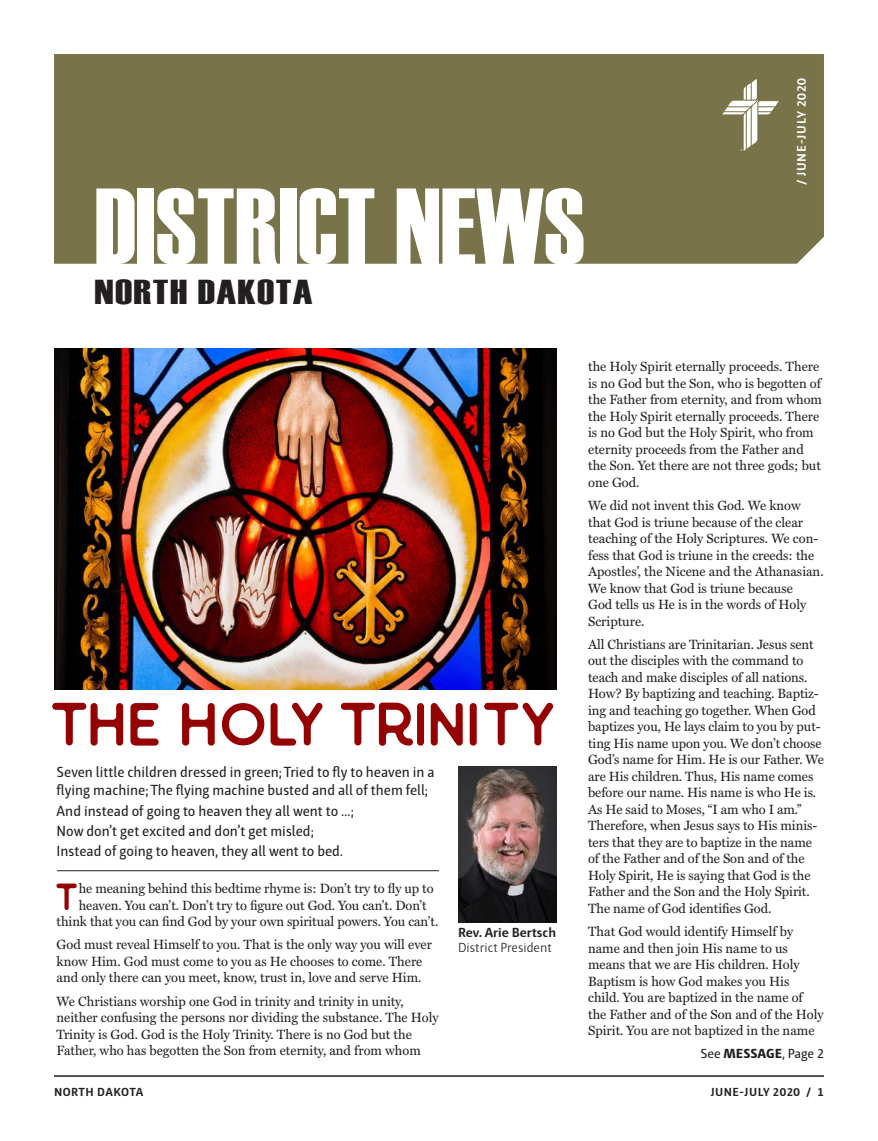
<style>
.page{position:relative;width:878px;height:1141px;background:#fff}
.page>*{position:absolute;margin:0;border:0;box-sizing:border-box;transform-origin:0 0}
.t1{font:108px "Haettenschweiler";color:#fff}
.Submissions_Body_Tex{font:60px "Minimalust";letter-spacing:.01em;color:#940202}
.Body_Text{font:36.75px "Minimalust";color:#940202}
.District_Locations_M{font:34.5px "Haettenschweiler";letter-spacing:.03em;color:#231f20;scale:1.3 1}
.Body_Text-2{font:15px/18px "Haptic";color:#231f20}
.Body_Text-3{font:13.5px/16.5px "Miller Text";color:#231f20}
.Photo_Text{font:13.5px "Haptic Light 0 wt";color:#231f20}
.Headline{font:13.5px "Haptic";color:#231f20}
.Photo_Text-2{font:700 13.5px "Haptic";color:#231f20}
.Date_Masthead{font:700 12.75px "Haptic";letter-spacing:.06em;color:#fff}
.t2{font:700 12px "Haptic";letter-spacing:.04em;color:#231f20}
.s1{font-weight:800}
</style>
<div class="page">
<div style="left:54px;top:54px;width:770px;height:210px;background:#787348"></div>
<svg style="left:722px;top:79px;width:56px;height:72px"></svg>
<hr style="left:54px;top:1075px;width:770px;height:2px;background:#231f20">
<img style="left:458px;top:766px;width:98px;height:156px">
<img style="left:54px;top:349px;width:502px;height:340px">
<hr style="left:57px;top:870px;width:382px;height:1px;background:#231f20">
<h1 class="t1" style="left:94px;top:165px;width:492px">DISTRICT NEWS</h1>
<p class="District_Locations_M" style="left:94px;top:272px;width:169px">NORTH DAKOTA</p>
<p class="Date_Masthead" style="left:794px;top:185px;width:109px;rotate:-90deg">/ JUNE-JULY 2020</p>
<p class="Submissions_Body_Tex" style="left:57px;top:681px;width:504px">THE HOLY TRINITY</p>
<p class="Body_Text-2" style="left:57px;top:763px;width:379px">Seven little children dressed in green; Tried to fly to heaven in a flying machine; The flying machine busted and all of them fell;</p>
<p class="Body_Text-2" style="left:57px;top:801px;width:299px">And instead of going to heaven they all went to …;</p>
<p class="Body_Text-2" style="left:57px;top:822px;width:259px">Now don’t get excited and don’t get misled;</p>
<p class="Body_Text-2" style="left:57px;top:842px;width:288px">Instead of going to heaven, they all went to bed.</p>
<p class="Body_Text" style="left:59px;top:870px;width:21px">T</p>
<p class="Body_Text-3" style="left:79px;top:880px;width:356px">he meaning behind this bedtime rhyme is: Don’t try to fly up to</p>
<p class="Body_Text-3" style="left:79px;top:897px;width:349px">heaven. You can’t. Don’t try to figure out God. You can’t. Don’t</p>
<p class="Body_Text-3" style="left:57px;top:913px;width:383px">think that you can find God by your own spiritual powers. You can’t.</p>
<p class="Body_Text-3" style="left:57px;top:937px;width:377px">God must reveal Himself to you. That is the only way you will ever know Him. God must come to you as He chooses to come. There and only there can you meet, know, trust in, love and serve Him.</p>
<p class="Body_Text-3" style="left:57px;top:993px;width:383px">We Christians worship one God in trinity and trinity in unity, neither confusing the persons nor dividing the substance. The Holy Trinity is God. God is the Holy Trinity. There is no God but the Father, who has begotten the Son from eternity, and from whom</p>
<p class="Photo_Text-2" style="left:458px;top:924px;width:99px">Rev. Arie Bertsch</p>
<p class="Photo_Text" style="left:458px;top:939px;width:95px">District President</p>
<p class="Body_Text-3" style="left:588px;top:359px;width:235px">the Holy Spirit eternally proceeds. There is no God but the Son, who is begotten of the Father from eternity, and from whom the Holy Spirit eternally proceeds. There is no God but the Holy Spirit, who from eternity proceeds from the Father and the Son. Yet there are not three gods; but one God.</p>
<p class="Body_Text-3" style="left:588px;top:497px;width:237px">We did not invent this God. We know that God is triune because of the clear teaching of the Holy Scriptures. We con&shy;fess that God is triune in the creeds: the Apostles’, the Nicene and the Athanasian.<br>We know that God is triune because<br>God tells us He is in the words of Holy Scripture.</p>
<p class="Body_Text-3" style="left:588px;top:636px;width:237px">All Christians are Trinitarian. Jesus sent out the disciples with the command to teach and make disciples of all nations.<br>How? By baptizing and teaching. Baptiz&shy;ing and teaching go together. When God baptizes you, He lays claim to you by put&shy;ting His name upon you. We don’t choose God’s name for Him. He is our Father. We are His children. Thus, His name comes before our name. His name is who He is.<br>As He said to Moses, “I am who I am.” Therefore, when Jesus says to His minis&shy;ters that they are to baptize in the name of the Father and of the Son and of the Holy Spirit, He is saying that God is the Father and the Son and the Holy Spirit.<br>The name of God identifies God.</p>
<p class="Body_Text-3" style="left:588px;top:923px;width:237px">That God would identify Himself by name and then join His name to us means that we are His children. Holy Baptism is how God makes you His child. You are baptized in the name of the Father and of the Son and of the Holy Spirit. You are not baptized in the name</p>
<p class="Headline" style="left:700px;top:1046px;width:125px">See <span class="s1">MESSAGE</span>, Page 2</p>
<p class="t2" style="left:54px;top:1084px;width:91px">NORTH DAKOTA</p>
<p class="t2" style="left:710px;top:1084px;width:115px">JUNE-JULY 2020 / 1</p>
</div>
